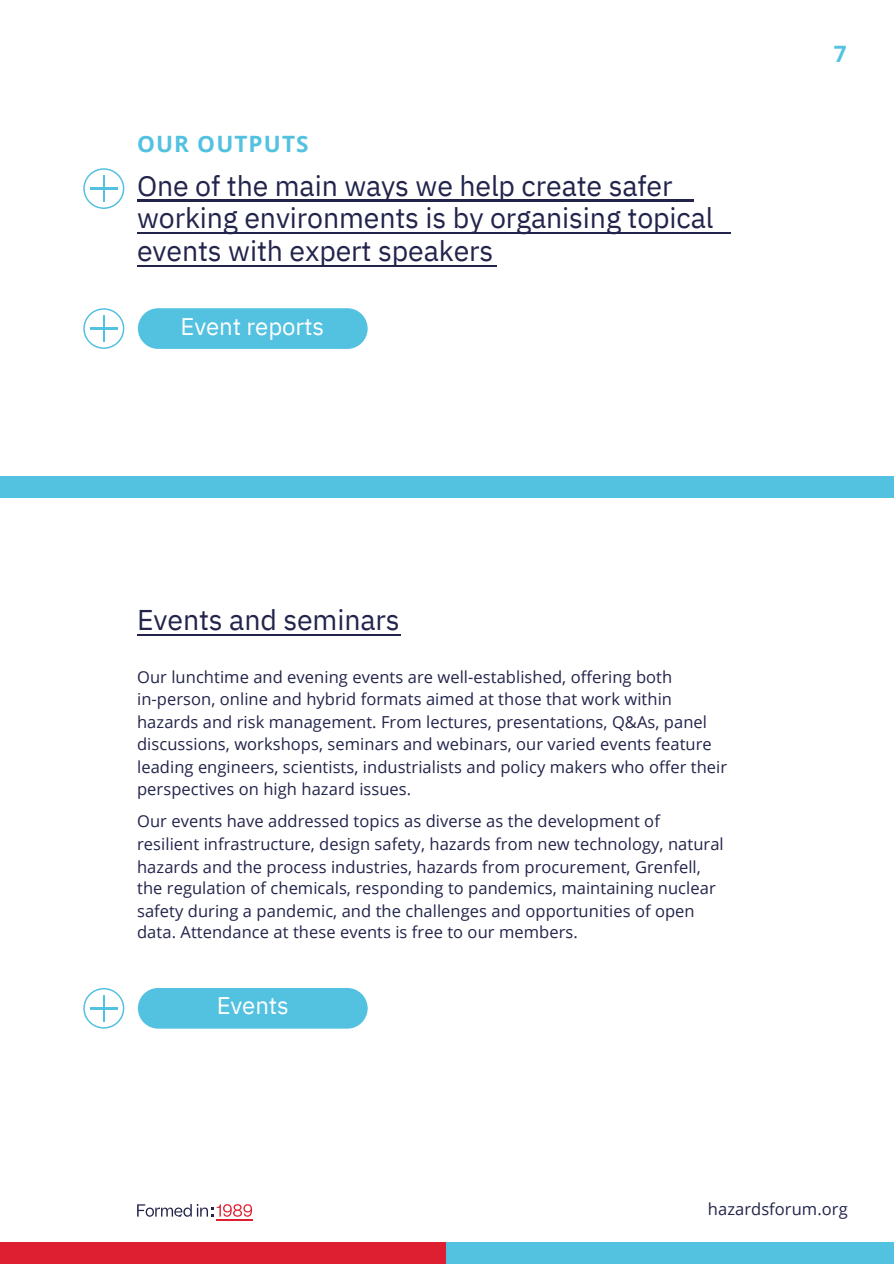
<style>
.page{position:relative;width:894px;height:1264px;background:#fff}
.page>*{position:absolute;margin:0;border:0;box-sizing:border-box;transform-origin:0 0}
.t1{font:28.5px/32.7px "IBM Plex Sans";letter-spacing:-.005em;color:#22244b}
.t2{font:24px "IBM Plex Sans";letter-spacing:-.005em;color:#fff}
.t3{font:700 22.5px "Open Sans";letter-spacing:.05em;color:#53c1e0}
.t4{font:16.5px/22.5px "Open Sans";letter-spacing:.005em;color:#22244b}
</style>
<div class="page">
<hr style="left:137px;top:634px;width:263px;height:1px;background:#22244b">
<div style="left:138px;top:308px;width:229px;height:41px;background:#53c1e0;border-radius:20px"></div>
<svg style="left:83px;top:308px;width:41px;height:41px"></svg>
<div style="left:138px;top:987px;width:229px;height:41px;background:#53c1e0;border-radius:20px"></div>
<svg style="left:83px;top:988px;width:41px;height:40px"></svg>
<hr style="left:90px;top:1007px;width:27px;height:2px;background:#53c1e0">
<svg style="left:137px;top:1204px;width:115px;height:12px"></svg>
<hr style="left:217px;top:1219px;width:35px;height:1px;background:#de1f31">
<div style="left:0;top:476px;width:893px;height:21px;background:#53c1e0"></div>
<hr style="left:137px;top:232px;width:593px;height:2px;background:#22244b">
<hr style="left:137px;top:199px;width:556px;height:2px;background:#22244b">
<svg style="left:83px;top:168px;width:41px;height:41px"></svg>
<hr style="left:137px;top:265px;width:359px;height:2px;background:#22244b">
<div style="left:0;top:1242px;width:446px;height:21px;background:#de1f31"></div>
<div style="left:446px;top:1242px;width:447px;height:21px;background:#53c1e0"></div>
<h3 class="t3" style="left:137px;top:128px;width:173px">OUR OUTPUTS</h3>
<h1 class="t1" style="left:137px;top:167px;width:578px">One of the main ways we help create safer working environments is by organising topical events with expert speakers</h1>
<h2 class="t2" style="left:180px;top:308px;width:145px">Event reports</h2>
<h3 class="t3" style="left:833px;top:38px;width:14px">7</h3>
<h1 class="t1" style="left:137px;top:601px;width:264px">Events and seminars</h1>
<p class="t4" style="left:137px;top:665px;width:591px">Our lunchtime and evening events are well-established, offering both in-person, online and hybrid formats aimed at those that work within hazards and risk management. From lectures, presentations, Q&amp;As, panel discussions, workshops, seminars and webinars, our varied events feature leading engineers, scientists, industrialists and policy makers who offer their perspectives on high hazard issues.</p>
<p class="t4" style="left:137px;top:809px;width:588px">Our events have addressed topics as diverse as the development of resilient infrastructure, design safety, hazards from new technology, natural hazards and the process industries, hazards from procurement, Grenfell, the regulation of chemicals, responding to pandemics, maintaining nuclear safety during a pandemic, and the challenges and opportunities of open data. Attendance at these events is free to our members.</p>
<h2 class="t2" style="left:217px;top:987px;width:74px">Events</h2>
<p class="t4" style="left:707px;top:1197px;width:141px">hazardsforum.org</p>
</div>
